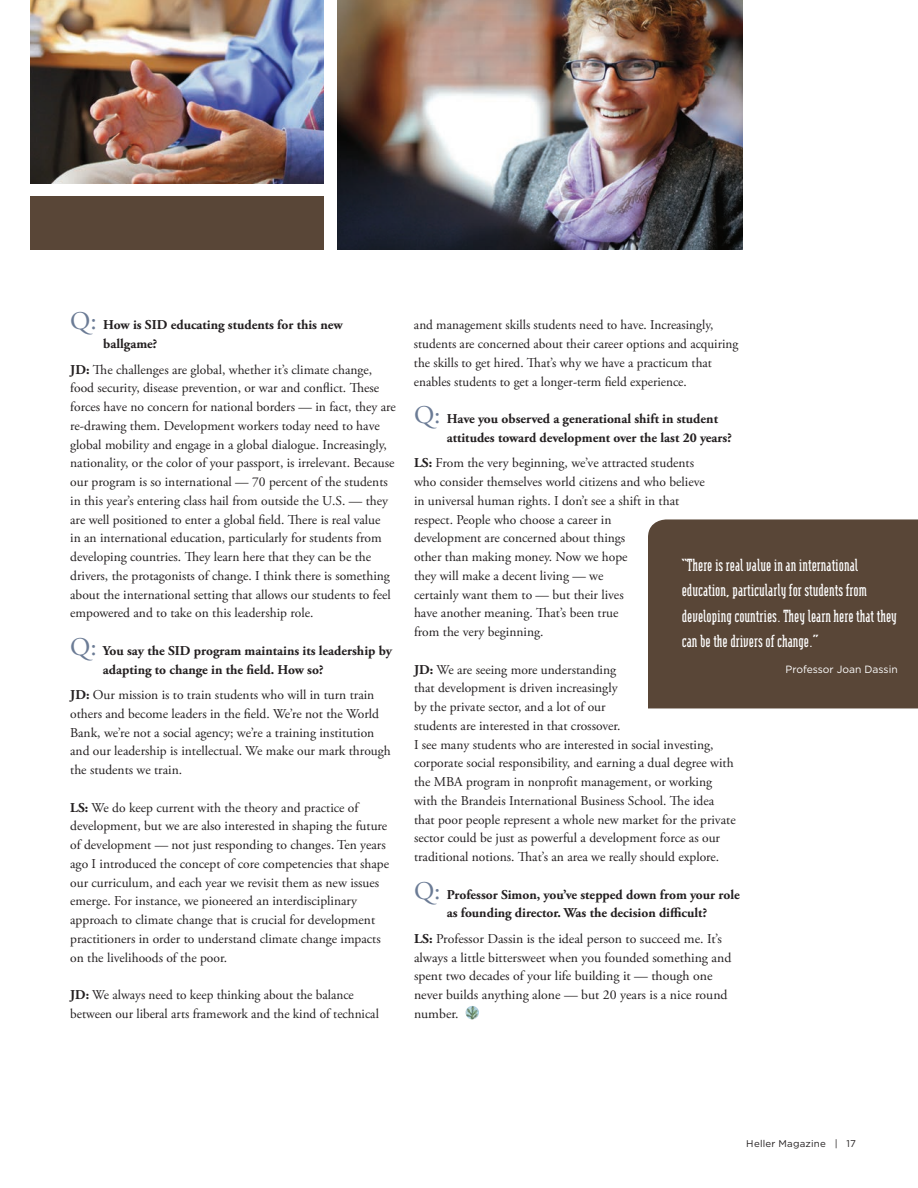
<style>
.page{position:relative;width:918px;height:1188px;background:#fff}
.page>*{position:absolute;margin:0;border:0;box-sizing:border-box;transform-origin:0 0}
.body_copy{font:700 21px/25.5px "Modula Serif";color:#fff}
.body_copy-2{font:13.5px/18.8px "Adobe Garamond Pro";color:#231f20}
.body_copy-3{font:700 13.5px/18.8px "Adobe Garamond Pro";color:#231f20}
.body_copy-4{font:10.5px "Gotham";color:#fff}
.t1{font:9.75px "Gotham";letter-spacing:.025em;color:#231f20}
.s1{font-weight:400;font-size:25.5px;color:#6b7b95}
.s2{font-weight:700}
</style>
<div class="page">
<svg style="left:466px;top:1006px;width:13px;height:13px"></svg>
<div style="left:648px;top:519px;width:270px;height:189px;background:#594637"></div>
<img style="left:30px;top:0;width:294px;height:183px">
<div style="left:30px;top:196px;width:294px;height:54px;background:#594637"></div>
<img style="left:338px;top:0;width:404px;height:250px">
<p class="body_copy-3" style="left:103px;top:316px;width:241px;text-indent:-33px"><span class="s1">Q:</span> How is SID educating students for this new ballgame?</p>
<p class="body_copy-2" style="left:70px;top:360px;width:327px"><span class="s2">JD:</span> The challenges are global, whether it’s climate change, food security, disease prevention, or war and conflict. These forces have no concern for national borders — in fact, they are re-drawing them. Development workers today need to have global mobility and engage in a global dialogue. Increasingly, nationality, or the color of your passport, is irrelevant. Because our program is so international — 70 percent of the students in this year’s entering class hail from outside the U.S. — they are well positioned to enter a global field. There is real value<br>in an international education, particularly for students from developing countries. They learn here that they can be the drivers, the protagonists of change. I think there is something about the international setting that allows our students to feel empowered and to take on this leadership role.</p>
<p class="body_copy-3" style="left:103px;top:641px;width:291px;text-indent:-33px"><span class="s1">Q:</span> You say the SID program maintains its leadership by adapting to change in the field. How so?</p>
<p class="body_copy-2" style="left:70px;top:686px;width:322px"><span class="s2">JD:</span> Our mission is to train students who will in turn train others and become leaders in the field. We’re not the World Bank, we’re not a social agency; we’re a training institution and our leadership is intellectual. We make our mark through the students we train.</p>
<p class="body_copy-2" style="left:70px;top:798px;width:320px"><span class="s2">LS:</span> We do keep current with the theory and practice of development, but we are also interested in shaping the future of development — not just responding to changes. Ten years ago I introduced the concept of core competencies that shape our curriculum, and each year we revisit them as new issues emerge. For instance, we pioneered an interdisciplinary approach to climate change that is crucial for development practitioners in order to understand climate change impacts on the livelihoods of the poor.</p>
<p class="body_copy-2" style="left:70px;top:986px;width:310px"><span class="s2">JD:</span> We always need to keep thinking about the balance between our liberal arts framework and the kind of technical</p>
<p class="body_copy-2" style="left:414px;top:316px;width:326px">and management skills students need to have. Increasingly, students are concerned about their career options and acquiring the skills to get hired. That’s why we have a practicum that enables students to get a longer-term field experience.</p>
<p class="body_copy-3" style="left:447px;top:410px;width:287px;text-indent:-33px"><span class="s1">Q:</span> Have you observed a generational shift in student attitudes toward development over the last 20 years?</p>
<p class="body_copy-2" style="left:414px;top:454px;width:292px"><span class="s2">LS:</span> From the very beginning, we’ve attracted students who consider themselves world citizens and who believe in universal human rights. I don’t see a shift in that respect. People who choose a career in<br>development are concerned about things<br>other than making money. Now we hope<br>they will make a decent living — we<br>certainly want them to — but their lives<br>have another meaning. That’s been true<br>from the very beginning.</p>
<p class="body_copy-2" style="left:414px;top:660px;width:323px"><span class="s2">JD:</span> We are seeing more understanding<br>that development is driven increasingly<br>by the private sector, and a lot of our<br>students are interested in that crossover.<br>I see many students who are interested in social investing, corporate social responsibility, and earning a dual degree with the MBA program in nonprofit management, or working with the Brandeis International Business School. The idea that poor people represent a whole new market for the private sector could be just as powerful a development force as our traditional notions. That’s an area we really should explore.</p>
<p class="body_copy-3" style="left:414px;top:885px;width:327px;text-align:center"><span class="s1">Q:</span> Professor Simon, you’ve stepped down from your role as founding director. Was the decision difficult?</p>
<p class="body_copy-2" style="left:414px;top:930px;width:319px"><span class="s2">LS:</span> Professor Dassin is the ideal person to succeed me. It’s always a little bittersweet when you founded something and spent two decades of your life building it — though one never builds anything alone — but 20 years is a nice round number.</p>
<p class="body_copy" style="left:682px;top:552px;width:217px">“There is real value in an international education, particularly for students from developing countries. They learn here that they can be the drivers of change.”</p>
<p class="body_copy-4" style="left:786px;top:662px;width:114px">Professor Joan Dassin</p>
<p class="t1" style="left:746px;top:1137px;width:111px">Heller Magazine | 17</p>
</div>
